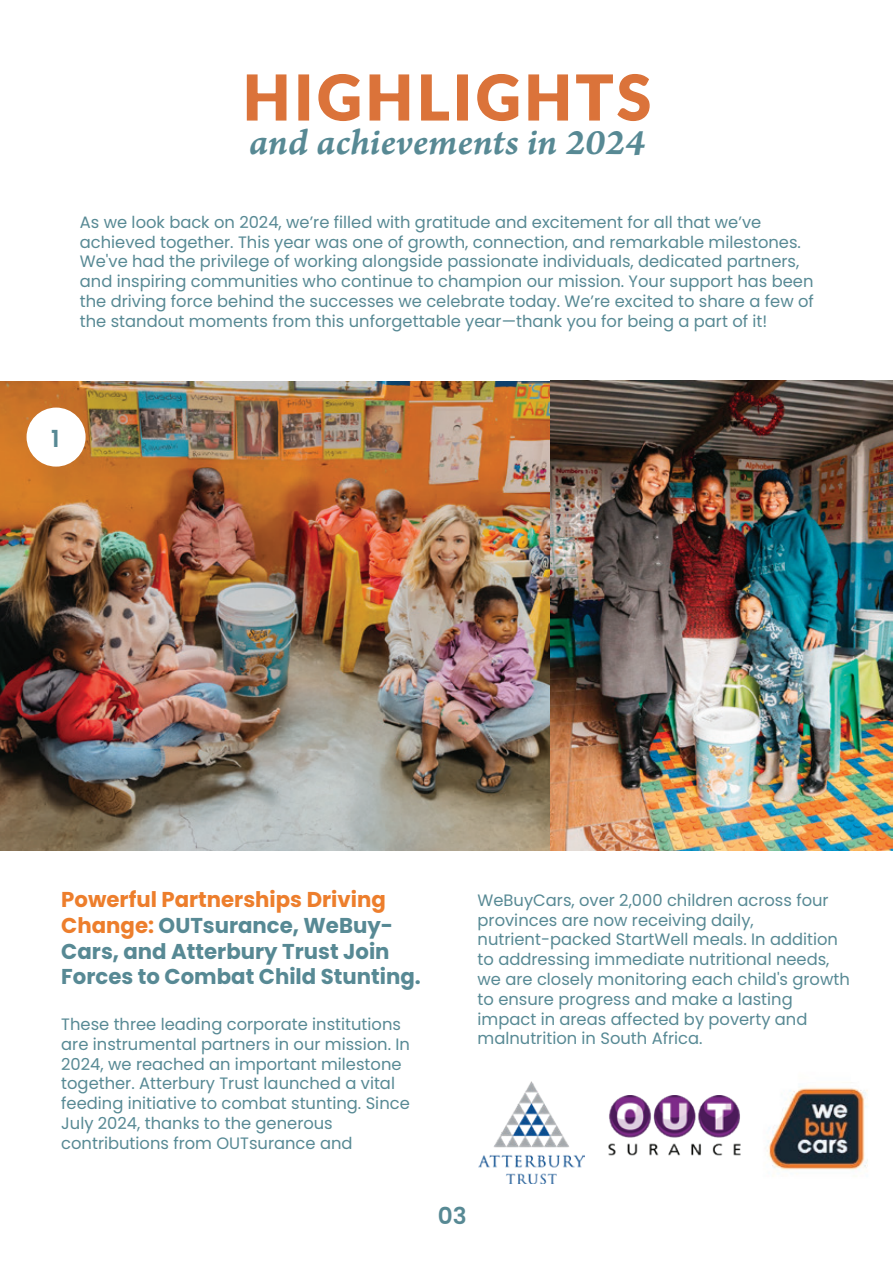
<style>
.page{position:relative;width:893px;height:1263px;background:#fff}
.page>*{position:absolute;margin:0;border:0;box-sizing:border-box;transform-origin:0 0}
.t1{font:800 61.5px "Lato";letter-spacing:.065em;color:#db733a}
.t2{font:38.25px "Arno Pro Smbd Italic Caption";color:#578994}
.t3{font:600 23.55px "Poppins";color:#578994}
.t4{font:600 23.25px "Poppins";color:#578994}
.t5{font:700 21.45px/25.8px "Poppins";color:#578994}
.t6{font:16.5px/19.8px "Poppins";color:#578994}
.s1{color:#ed7e2c}
</style>
<div class="page">
<img style="left:767px;top:1087px;width:101px;height:83px">
<svg style="left:246px;top:74px;width:41px;height:47px"></svg>
<div style="left:298px;top:74px;width:11px;height:47px;border:2px solid #db733a"></div>
<svg style="left:318px;top:74px;width:42px;height:47px"></svg>
<svg style="left:369px;top:74px;width:41px;height:47px"></svg>
<svg style="left:421px;top:74px;width:28px;height:47px"></svg>
<div style="left:457px;top:74px;width:11px;height:47px;border:2px solid #db733a"></div>
<svg style="left:477px;top:74px;width:42px;height:47px"></svg>
<svg style="left:528px;top:74px;width:40px;height:47px"></svg>
<svg style="left:576px;top:74px;width:74px;height:47px"></svg>
<img style="left:0;top:381px;width:551px;height:469px">
<div style="left:27px;top:408px;width:59px;height:59px;background:#fff;border-radius:30px"></div>
<img style="left:551px;top:381px;width:342px;height:469px">
<img style="left:478px;top:1082px;width:106px;height:101px">
<img style="left:608px;top:1096px;width:133px;height:60px">
<h1 class="t1" style="left:243px;top:52px;width:409px">HIGHLIGHTS</h1>
<h2 class="t2" style="left:249px;top:118px;width:397px">and achievements in 2024</h2>
<p class="t6" style="left:80px;top:212px;width:735px">As we look back on 2024, we’re filled with gratitude and excitement for all that we’ve achieved together. This year was one of growth, connection, and remarkable milestones.<br>We've had the privilege of working alongside passionate individuals, dedicated partners, and inspiring communities who continue to champion our mission. Your support has been the driving force behind the successes we celebrate today. We’re excited to share a few of the standout moments from this unforgettable year—thank you for being a part of it!</p>
<h3 class="t3" style="left:51px;top:425px;width:10px">1</h3>
<h3 class="t5" style="left:61px;top:887px;width:361px"><span class="s1">Powerful Partnerships Driving<br>Change:</span> OUTsurance, WeBuy-<br>Cars, and Atterbury Trust Join<br>Forces to Combat Child Stunting.</h3>
<p class="t6" style="left:61px;top:1014px;width:350px">These three leading corporate institutions are instrumental partners in our mission. In 2024, we reached an important milestone together. Atterbury Trust launched a vital feeding initiative to combat stunting. Since July 2024, thanks to the generous contributions from OUTsurance and</p>
<p class="t6" style="left:478px;top:890px;width:374px">WeBuyCars, over 2,000 children across four provinces are now receiving daily, nutrient-packed StartWell meals. In addition to addressing immediate nutritional needs, we are closely monitoring each child's growth to ensure progress and make a lasting impact in areas affected by poverty and malnutrition in South Africa.</p>
<h3 class="t4" style="left:438px;top:1202px;width:30px">03</h3>
</div>
